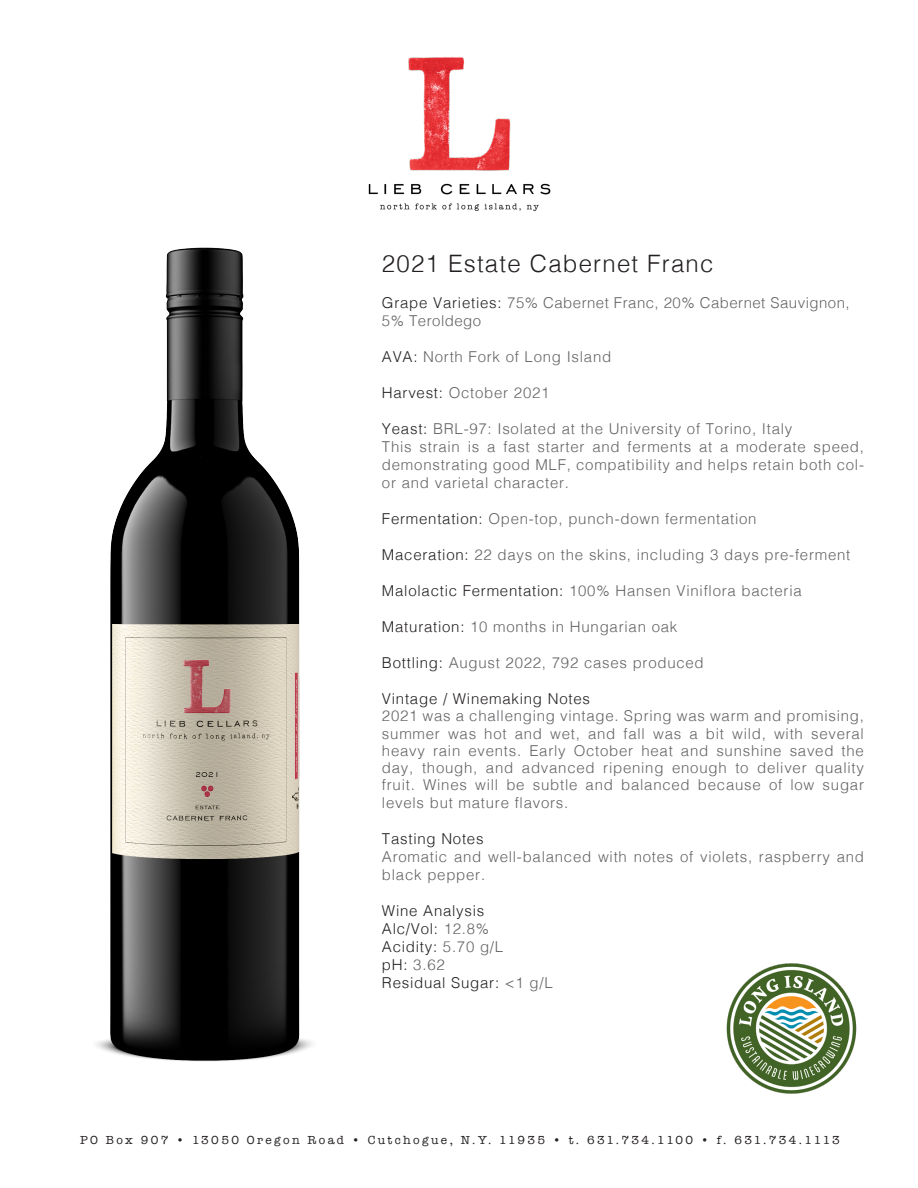
<style>
.page{position:relative;width:918px;height:1188px;background:#fff}
.page>*{position:absolute;margin:0;border:0;box-sizing:border-box;transform-origin:0 0}
.t1{font:300 24px "Helvetica";letter-spacing:.05em;color:#231f20}
.t2{font:300 15px/17.2px "Helvetica";letter-spacing:.05em;color:#636366;text-align:justify}
.t3{font:300 15px "Helvetica";letter-spacing:.05em;color:#231f20}
.t4{font:300 15px/18px "Helvetica";letter-spacing:.03em;color:#636366}
.t5{font:12px "American Typewriter";letter-spacing:.2em;color:#231f20}
.s1{color:#231f20}
.s2{color:#636366}
</style>
<div class="page">
<img style="left:368px;top:57px;width:183px;height:154px">
<img style="left:96px;top:247px;width:217px;height:815px">
<img style="left:726px;top:963px;width:131px;height:131px">
<p class="t1" style="left:382px;top:243px;width:333px">2021 Estate Cabernet Franc</p>
<p class="t4" style="left:382px;top:293px;width:469px"><span class="s1">Grape Varieties:</span> 75% Cabernet Franc, 20% Cabernet Sauvignon,<br>5% Teroldego</p>
<p class="t2" style="left:382px;top:347px;width:231px"><span class="s1">AVA:</span> North Fork of Long Island</p>
<p class="t2" style="left:382px;top:383px;width:169px"><span class="s1">Harvest:</span> October 2021</p>
<p class="t2" style="left:382px;top:419px;width:412px"><span class="s1">Yeast:</span> BRL-97: Isolated at the University of Torino, Italy</p>
<p class="t2" style="left:382px;top:437px;width:484px;line-height:18px">This strain is a fast starter and ferments at a moderate speed, demonstrating good MLF, compatibility and helps retain both col&shy;or and varietal character.</p>
<p class="t2" style="left:382px;top:509px;width:376px"><span class="s1">Fermentation:</span> Open-top, punch-down fermentation</p>
<p class="t2" style="left:382px;top:545px;width:470px"><span class="s1">Maceration:</span> 22 days on the skins, including 3 days pre-ferment</p>
<p class="t2" style="left:382px;top:581px;width:421px"><span class="s1">Malolactic Fermentation:</span> 100% Hansen Viniflora bacteria</p>
<p class="t2" style="left:382px;top:617px;width:297px"><span class="s1">Maturation:</span> 10 months in Hungarian oak</p>
<p class="t2" style="left:382px;top:653px;width:323px"><span class="s1">Bottling:</span> August 2022, 792 cases produced</p>
<p class="t3" style="left:382px;top:686px;width:209px">Vintage / Winemaking Notes</p>
<p class="t2" style="left:382px;top:706px;width:484px">2021 was a challenging vintage. Spring was warm and promising, summer was hot and wet, and fall was a bit wild, with several heavy rain events. Early October heat and sunshine saved the day, though, and advanced ripening enough to deliver quality fruit. Wines will be subtle and balanced because of low sugar levels but mature flavors.</p>
<p class="t3" style="left:382px;top:826px;width:103px">Tasting Notes</p>
<p class="t2" style="left:382px;top:846px;width:484px;line-height:18px">Aromatic and well-balanced with notes of violets, raspberry and black pepper.</p>
<p class="t3" style="left:382px;top:898px;width:104px">Wine Analysis</p>
<p class="t3" style="left:382px;top:916px;width:109px">Alc/Vol: <span class="s2">12.8%</span></p>
<p class="t3" style="left:382px;top:934px;width:123px">Acidity: <span class="s2">5.70 g/L</span></p>
<p class="t2" style="left:382px;top:955px;width:64px"><span class="s1">pH:</span> 3.62</p>
<p class="t3" style="left:382px;top:970px;width:172px">Residual Sugar: <span class="s2">&lt;1 g/L</span></p>
<p class="t5" style="left:80px;top:1130px;width:761px">PO Box 907 • 13050 Oregon Road • Cutchogue, N.Y. 11935 • t. 631.734.1100 • f. 631.734.1113</p>
</div>
